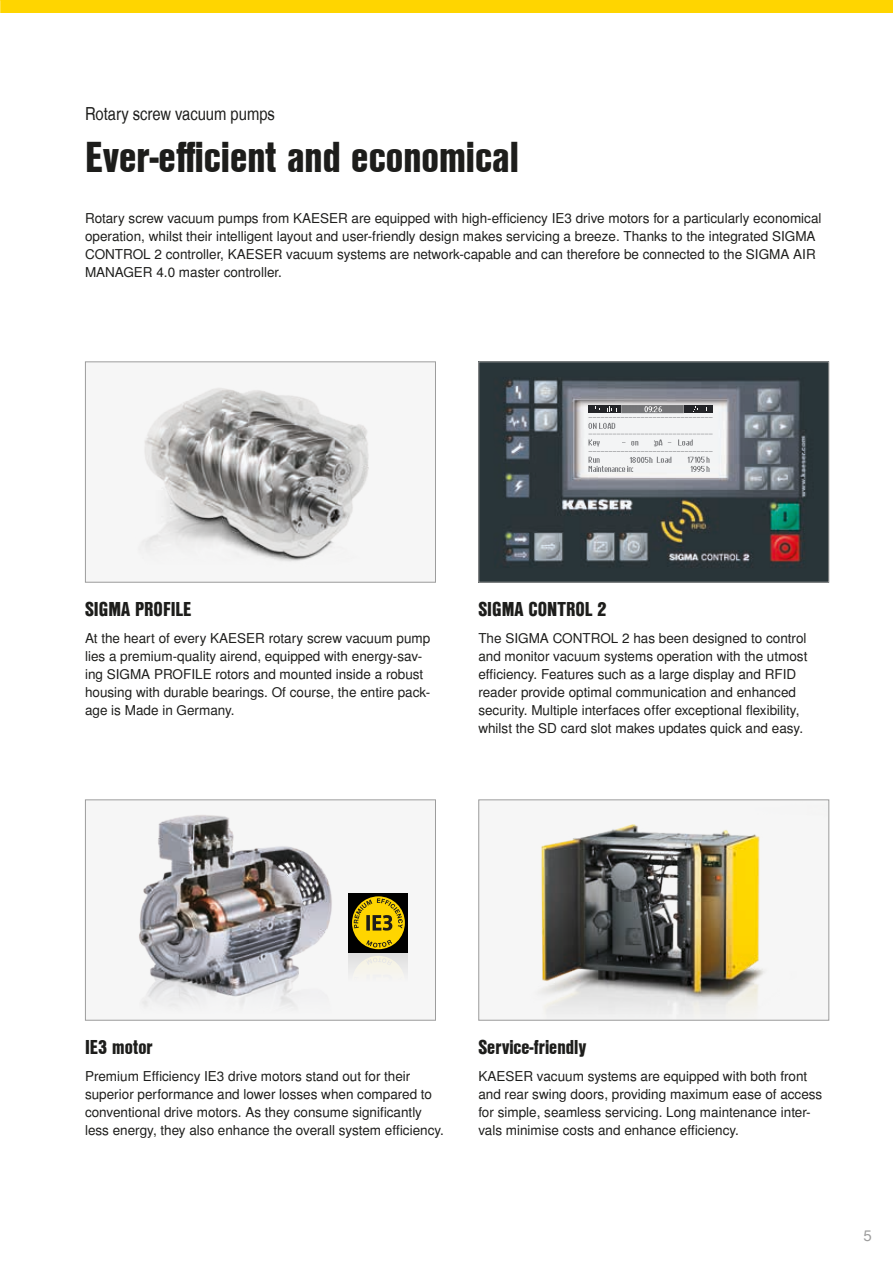
<style>
.page{position:relative;width:893px;height:1263px;background:#fff}
.page>*{position:absolute;margin:0;border:0;box-sizing:border-box;transform-origin:0 0}
.t1{font:42px "Nimbus San L Bla Con";color:#1d1d1b}
.t2{font:19.5px "Nimbus San L Bla Con";color:#1d1d1b}
.t3{font:18px "Nimbus San L Reg Con";color:#1d1d1b}
.t4{font:15px "Nimbus San L";color:#9d9d9d}
.t5{font:13.5px/18px "Nimbus San L";color:#1d1d1b}
</style>
<div class="page">
<img style="left:138px;top:814px;width:211px;height:199px">
<div style="left:85px;top:799px;width:351px;height:221px;border:1px solid #9d9d9d"></div>
<img style="left:137px;top:387px;width:232px;height:178px">
<div style="left:85px;top:361px;width:351px;height:222px;border:1px solid #9d9d9d"></div>
<img style="left:532px;top:804px;width:295px;height:214px">
<div style="left:478px;top:799px;width:351px;height:221px;border:1px solid #9d9d9d"></div>
<div style="left:0;top:0;width:893px;height:13px;background:#ffd500"></div>
<img style="left:0;top:0;width:1px;height:1263px">
<img style="left:480px;top:363px;width:347px;height:218px">
<div style="left:478px;top:361px;width:351px;height:222px;border:1px solid #9d9d9d"></div>
<svg style="left:588px;top:405px;width:125px;height:67px"></svg>
<div style="left:349px;top:893px;width:59px;height:59px;background:#000"></div>
<div style="left:352px;top:896px;width:53px;height:53px;background:#ffd500;border-radius:50%"></div>
<svg style="left:366px;top:940px;width:26px;height:7px"></svg>
<svg style="left:354px;top:898px;width:49px;height:33px"></svg>
<div style="left:349px;top:952px;width:59px;height:60px;background:linear-gradient(to right,#eaeaea,#eaeaea)"></div>
<div style="left:352px;top:956px;width:53px;height:53px;background:#f6f4ee;border-radius:50%"></div>
<svg style="left:366px;top:958px;width:26px;height:6px"></svg>
<svg style="left:354px;top:982px;width:49px;height:25px"></svg>
<h3 class="t3" style="left:85px;top:103px;width:191px">Rotary screw vacuum pumps</h3>
<h1 class="t1" style="left:85px;top:126px;width:435px">Ever-efficient and economical</h1>
<p class="t5" style="left:85px;top:210px;width:738px">Rotary screw vacuum pumps from KAESER are equipped with high-efficiency IE3 drive motors for a particularly economical operation, whilst their intelligent layout and user-friendly design makes servicing a breeze. Thanks to the integrated SIGMA CONTROL 2 controller, KAESER vacuum systems are network-capable and can therefore be connected to the SIGMA AIR MANAGER 4.0 master controller.</p>
<h2 class="t2" style="left:85px;top:595px;width:108px">SIGMA PROFILE</h2>
<p class="t5" style="left:85px;top:630px;width:347px">At the heart of every KAESER rotary screw vacuum pump lies a premium-quality airend, equipped with energy-sav&shy;ing SIGMA PROFILE rotors and mounted inside a robust housing with durable bearings. Of course, the entire pack&shy;age is Made in Germany.</p>
<h2 class="t2" style="left:478px;top:595px;width:130px">SIGMA CONTROL 2</h2>
<p class="t5" style="left:478px;top:630px;width:331px">The SIGMA CONTROL 2 has been designed to control and monitor vacuum systems operation with the utmost efficiency. Features such as a large display and RFID reader provide optimal communication and enhanced security. Multiple interfaces offer exceptional flexibility, whilst the SD card slot makes updates quick and easy.</p>
<h2 class="t2" style="left:85px;top:1033px;width:69px">IE3 motor</h2>
<p class="t5" style="left:85px;top:1068px;width:360px">Premium Efficiency IE3 drive motors stand out for their superior performance and lower losses when compared to conventional drive motors. As they consume significantly less energy, they also enhance the overall system efficiency.</p>
<h2 class="t2" style="left:478px;top:1033px;width:109px">Service-friendly</h2>
<p class="t5" style="left:478px;top:1068px;width:345px">KAESER vacuum systems are equipped with both front and rear swing doors, providing maximum ease of access for simple, seamless servicing. Long maintenance inter&shy;vals minimise costs and enhance efficiency.</p>
<p class="t4" style="left:863px;top:1226px;width:10px">5</p>
</div>
